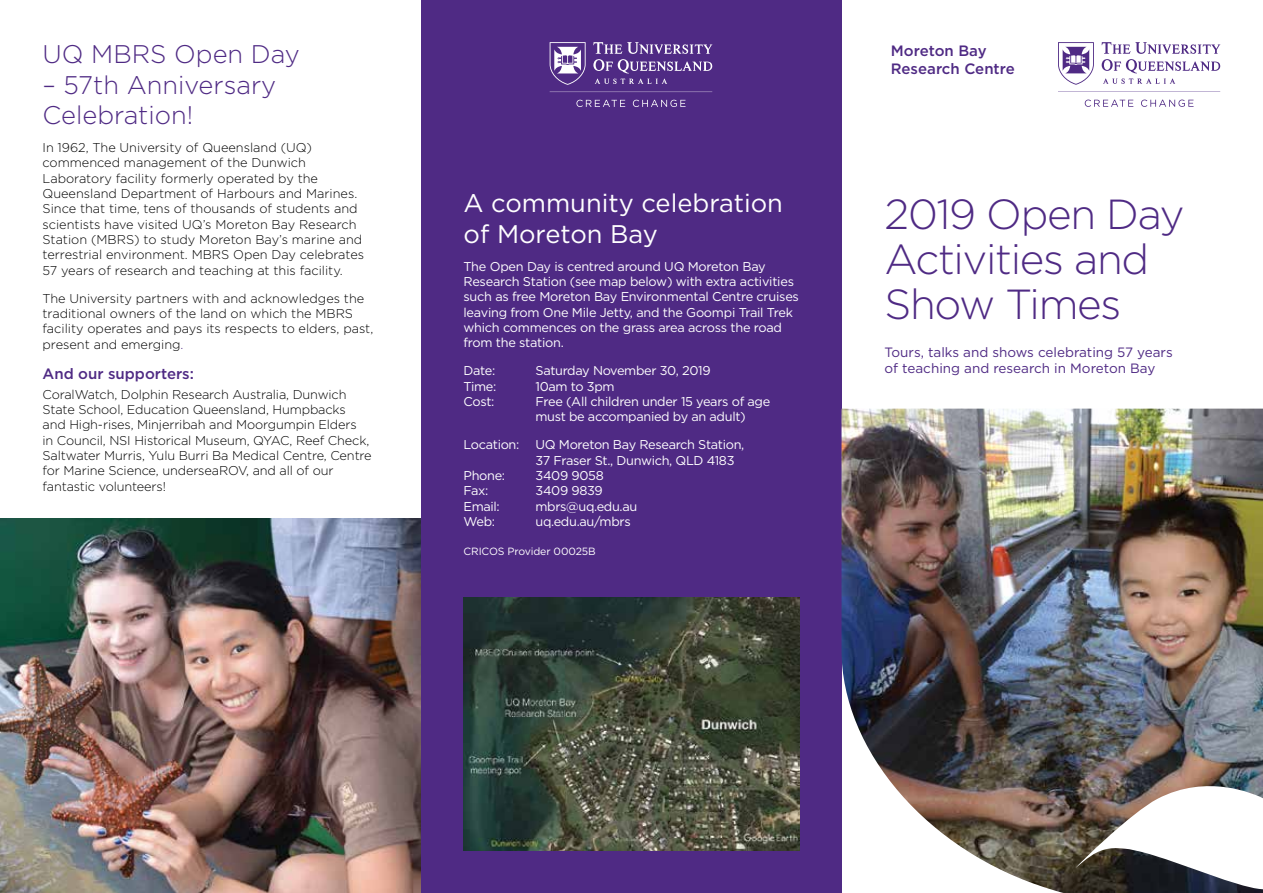
<style>
.page{position:relative;width:1263px;height:893px;background:#fff}
.page>*{position:absolute;margin:0;border:0;box-sizing:border-box;transform-origin:0 0}
.t1{font:300 42px/45px "Gotham";letter-spacing:-.03em;color:#4f2a84}
.t2{font:300 25.5px/30.6px "Gotham";color:#4f2a84}
.t3{font:25.5px/30.6px "Gotham";color:#fff}
.t4{font:500 15px/18px "Gotham";color:#4f2a84}
.t5{font:13.5px/16.2px "Gotham";color:#4f2a84}
.t6{font:300 12.75px/15.3px "Gotham";color:#000}
.t7{font:12.75px/15.3px "Gotham";letter-spacing:-.025em;color:#fff}
.t8{font:10.5px "Gotham";letter-spacing:-.01em;color:#fff}
.s1{color:#4f2a84}
</style>
<div class="page">
<div style="left:421px;top:0;width:421px;height:893px;background:#4f2a84"></div>
<svg style="left:1058px;top:42px;width:162px;height:65px"></svg>
<svg style="left:550px;top:42px;width:162px;height:65px"></svg>
<img style="left:841px;top:409px;width:422px;height:484px">
<img style="left:0;top:519px;width:421px;height:374px">
<img style="left:463px;top:598px;width:336px;height:252px">
<h2 class="t2" style="left:43px;top:38px;width:259px">UQ MBRS Open Day</h2>
<h2 class="t2" style="left:43px;top:69px;width:235px">– 57th Anniversary<br>Celebration!</h2>
<p class="t6" style="left:43px;top:140px;width:323px">In 1962, The University of Queensland (UQ) commenced management of the Dunwich Laboratory facility formerly operated by the Queensland Department of Harbours and Marines.<br>Since that time, tens of thousands of students and scientists have visited UQ’s Moreton Bay Research Station (MBRS) to study Moreton Bay’s marine and terrestrial environment. MBRS Open Day celebrates 57 years of research and teaching at this facility.</p>
<p class="t6" style="left:43px;top:290px;width:332px">The University partners with and acknowledges the traditional owners of the land on which the MBRS facility operates and pays its respects to elders, past, present and emerging<span class="s1">.</span></p>
<p class="t4" style="left:43px;top:365px;width:153px">And our supporters:</p>
<p class="t6" style="left:43px;top:386px;width:331px">CoralWatch, Dolphin Research Australia, Dunwich State School, Education Queensland, Humpbacks and High-rises, Minjerribah and Moorgumpin Elders<br>in Council, NSI Historical Museum, QYAC, Reef Check, Saltwater Murris, Yulu Burri Ba Medical Centre, Centre for Marine Science, underseaROV, and all of our fantastic volunteers!</p>
<h2 class="t3" style="left:463px;top:187px;width:321px">A community celebration of Moreton Bay</h2>
<p class="t7" style="left:463px;top:258px;width:337px">The Open Day is centred around UQ Moreton Bay Research Station (see map below) with extra activities such as free Moreton Bay Environmental Centre cruises leaving from One Mile Jetty, and the Goompi Trail Trek which commences on the grass area across the road from the station.</p>
<p class="t7" style="left:463px;top:363px;width:33px">Date:</p>
<p class="t7" style="left:535px;top:363px;width:177px">Saturday November 30, 2019</p>
<p class="t7" style="left:463px;top:378px;width:34px">Time:</p>
<p class="t7" style="left:535px;top:378px;width:81px">10am to 3pm</p>
<p class="t7" style="left:463px;top:393px;width:32px">Cost:</p>
<p class="t7" style="left:535px;top:393px;width:236px">Free (All children under 15 years of age must be accompanied by an adult)</p>
<p class="t7" style="left:463px;top:437px;width:57px">Location:</p>
<p class="t7" style="left:535px;top:437px;width:210px">UQ Moreton Bay Research Station,<br>37 Fraser St., Dunwich, QLD 4183</p>
<p class="t7" style="left:463px;top:467px;width:43px">Phone:</p>
<p class="t7" style="left:535px;top:467px;width:70px">3409 9058</p>
<p class="t7" style="left:463px;top:483px;width:27px">Fax:</p>
<p class="t7" style="left:535px;top:483px;width:69px">3409 9839</p>
<p class="t7" style="left:463px;top:498px;width:38px">Email:</p>
<p class="t7" style="left:535px;top:498px;width:103px">mbrs@uq.edu.au</p>
<p class="t7" style="left:463px;top:513px;width:33px">Web:</p>
<p class="t7" style="left:535px;top:513px;width:97px">uq.edu.au/mbrs</p>
<p class="t8" style="left:463px;top:544px;width:134px">CRICOS Provider 00025B</p>
<p class="t4" style="left:891px;top:41px;width:125px">Moreton Bay<br>Research Centre</p>
<h1 class="t1" style="left:884px;top:191px;width:302px">2019 Open Day<br>Activities and<br>Show Times</h1>
<p class="t5" style="left:884px;top:344px;width:290px">Tours, talks and shows celebrating 57 years of teaching and research in Moreton Bay</p>
</div>
